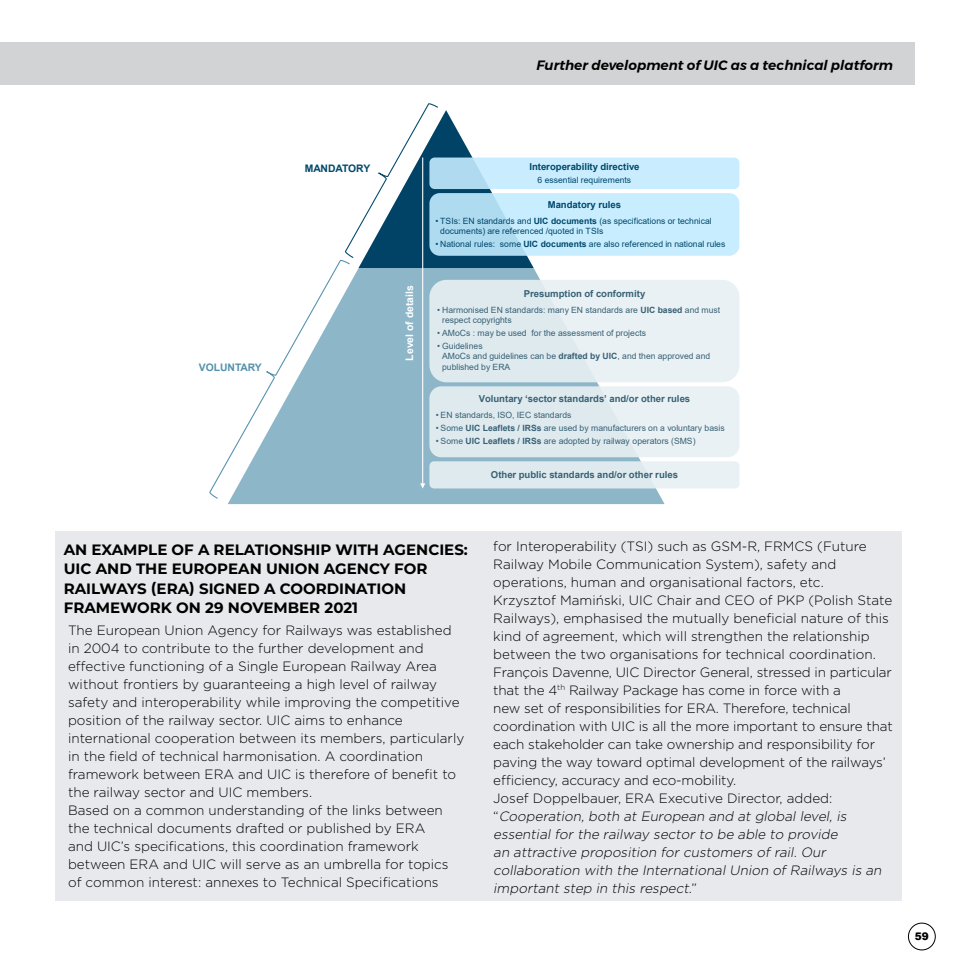
<style>
.page{position:relative;width:978px;height:978px;background:#fff}
.page>*{position:absolute;margin:0;border:0;box-sizing:border-box;transform-origin:0 0}
.Titre_encadré{font:700 15px/19.5px "Montserrat";color:#000}
.Texte_d_encadré{font:300 13.5px/18px "Gotham";color:#000}
.Texte_d_encadré-2{font:italic 300 13.5px/18px "Gotham";color:#000}
.t1{font:italic 600 13.5px "Montserrat";color:#000}
.t2{font:900 10.5px "Arial";color:#000}
.t3{font:700 10.35px "Arial";color:#fff}
.t4{font:700 10.35px "Arial";letter-spacing:-.01em;color:#00486a}
.t5{font:700 10.35px "Arial";color:#5491ad}
.t6{font:700 9.6px "Arial";color:#376174}
.t7{font:700 9.6px "Arial";color:#00486a}
.t8{font:8.55px/10.4px "Arial";color:#376174}
.t9{font:8.55px/10.4px "Arial";color:#00486a}
.s1{font-weight:700}
.s2{font-style:normal}
</style>
<div class="page">
<div style="left:908px;top:923px;width:27px;height:27px;border:1px solid #000;border-radius:50%"></div>
<div style="left:0;top:43px;width:914px;height:42px;background:#d1d3d4"></div>
<div style="left:55px;top:531px;width:846px;height:370px;background:#e7e9ec"></div>
<svg style="left:228px;top:157px;width:437px;height:347px"></svg>
<div style="left:429px;top:158px;width:310px;height:31px;background:#c3ecff;border-radius:5px"></div>
<div style="left:429px;top:193px;width:310px;height:63px;background:#c3ecff;border-radius:10px"></div>
<div style="left:429px;top:280px;width:310px;height:102px;background:#e8f0f4;border-radius:17px"></div>
<div style="left:429px;top:386px;width:310px;height:71px;background:#e8f0f4;border-radius:12px"></div>
<div style="left:429px;top:461px;width:310px;height:27px;background:#dfeaef;border-radius:5px"></div>
<svg style="left:209px;top:103px;width:325px;height:397px"></svg>
<p class="t1" style="left:537px;top:55px;width:358px">Further development of UIC as a technical platform</p>
<p class="t5" style="left:199px;top:360px;width:64px">VOLUNTARY</p>
<p class="t4" style="left:305px;top:161px;width:67px">MANDATORY</p>
<p class="t3" style="left:402px;top:361px;width:76px;rotate:-90deg">Level of details</p>
<p class="t7" style="left:529px;top:160px;width:112px">Interoperability directive</p>
<p class="t9" style="left:537px;top:175px;width:95px">6 essential requirements</p>
<p class="t7" style="left:548px;top:198px;width:75px">Mandatory rules</p>
<p class="t9" style="left:440px;top:216px;width:273px;text-indent:-5px">• TSIs: EN standards and <span class="s1">UIC documents</span> (as specifications or technical documents) are referenced /quoted in TSIs</p>
<p class="t9" style="left:435px;top:239px;width:292px">• National rules: some <span class="s1">UIC documents</span> are also referenced in national rules</p>
<p class="t6" style="left:524px;top:287px;width:123px">Presumption of conformity</p>
<p class="t8" style="left:442px;top:304px;width:280px;text-indent:-5px">• Harmonised EN standards: many EN standards are <span class="s1">UIC based</span> and must respect copyrights</p>
<p class="t8" style="left:437px;top:328px;width:210px">• AMoCs : may be used for the assessment of projects</p>
<p class="t8" style="left:442px;top:341px;width:270px;text-indent:-5px">• Guidelines<br>AMoCs and guidelines can be <span class="s1">drafted by UIC</span>, and then approved and published by ERA</p>
<p class="t6" style="left:479px;top:392px;width:213px">Voluntary ‘sector standards’ and/or other rules</p>
<p class="t8" style="left:436px;top:409px;width:137px">• EN standards, ISO, IEC standards</p>
<p class="t8" style="left:436px;top:422px;width:290px">• Some <span class="s1">UIC Leaflets / IRSs</span> are used by manufacturers on a voluntary basis</p>
<p class="t8" style="left:436px;top:435px;width:261px">• Some <span class="s1">UIC Leaflets / IRSs</span> are adopted by railway operators (SMS)</p>
<p class="t6" style="left:491px;top:468px;width:189px">Other public standards and/or other rules</p>
<p class="Titre_encadré" style="left:64px;top:539px;width:405px">AN EXAMPLE OF A RELATIONSHIP WITH AGENCIES:<br>UIC AND THE EUROPEAN UNION AGENCY FOR RAILWAYS (ERA) SIGNED A COORDINATION FRAMEWORK ON 29 NOVEMBER 2021</p>
<p class="Texte_d_encadré" style="left:68px;top:621px;width:398px">The European Union Agency for Railways was established in 2004 to contribute to the further development and effective functioning of a Single European Railway Area without frontiers by guaranteeing a high level of railway safety and interoperability while improving the competitive position of the railway sector. UIC aims to enhance international cooperation between its members, particularly in the field of technical harmonisation. A coordination framework between ERA and UIC is therefore of benefit to the railway sector and UIC members.</p>
<p class="Texte_d_encadré" style="left:68px;top:801px;width:382px">Based on a common understanding of the links between the technical documents drafted or published by ERA and UIC’s specifications, this coordination framework between ERA and UIC will serve as an umbrella for topics of common interest: annexes to Technical Specifications</p>
<p class="Texte_d_encadré" style="left:493px;top:537px;width:375px">for Interoperability (TSI) such as GSM-R, FRMCS (Future<br>Railway Mobile Communication System), safety and operations, human and organisational factors, etc.</p>
<p class="Texte_d_encadré" style="left:493px;top:591px;width:401px">Krzysztof Mamiński, UIC Chair and CEO of PKP (Polish State Railways), emphasised the mutually beneficial nature of this kind of agreement, which will strengthen the relationship between the two organisations for technical coordination.</p>
<p class="Texte_d_encadré" style="left:493px;top:663px;width:401px">François Davenne, UIC Director General, stressed in particular that the 4<sup>th</sup> Railway Package has come in force with a<br>new set of responsibilities for ERA. Therefore, technical coordination with UIC is all the more important to ensure that each stakeholder can take ownership and responsibility for paving the way toward optimal development of the railways’ efficiency, accuracy and eco-mobility.</p>
<p class="Texte_d_encadré-2" style="left:493px;top:789px;width:393px"><span class="s2">Josef Doppelbauer, ERA Executive Director, added:<br>“</span> Cooperation, both at European and at global level, is essential for the railway sector to be able to provide<br>an attractive proposition for customers of rail. Our collaboration with the International Union of Railways is an important step in this respect<span class="s2">. ”</span></p>
<p class="t2" style="left:915px;top:929px;width:16px">59</p>
</div>
